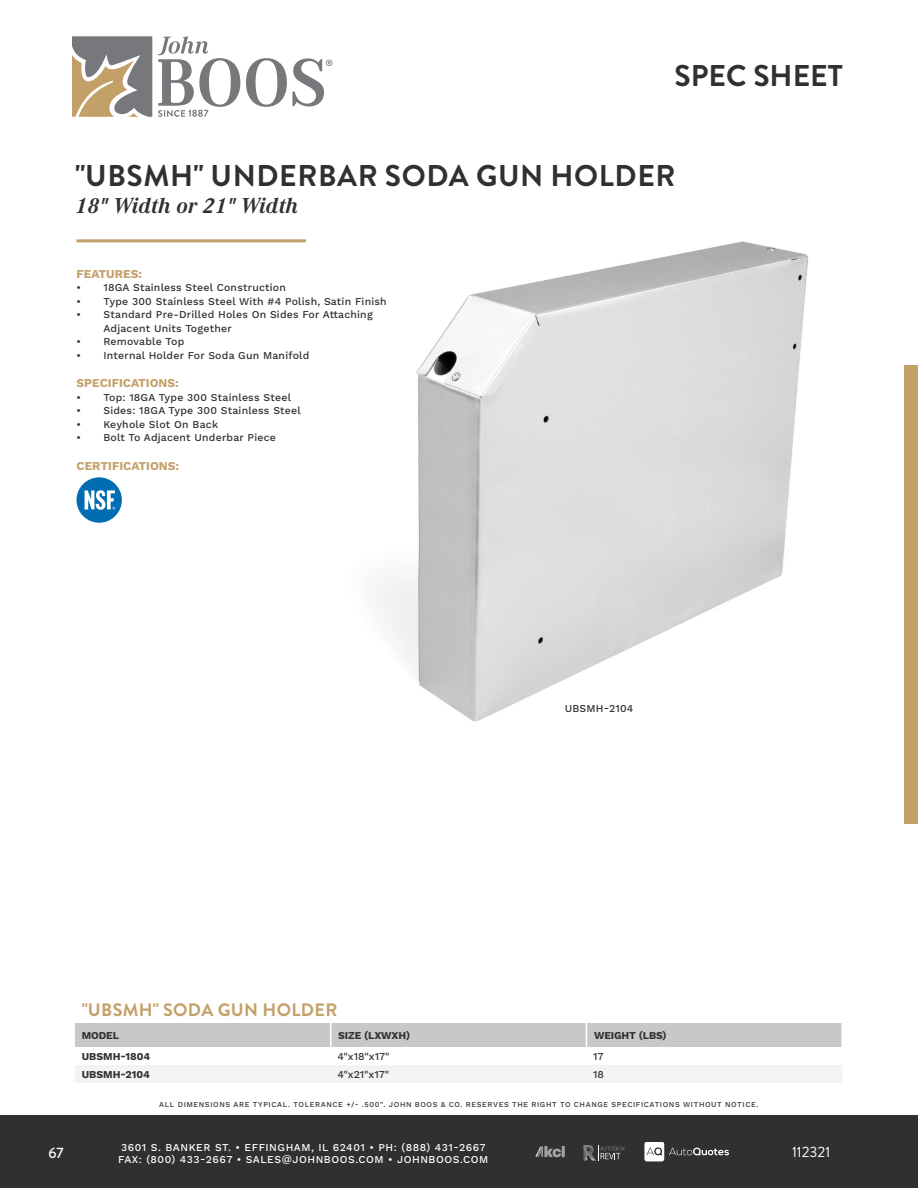
<style>
.page{position:relative;width:918px;height:1188px;background:#fff}
.page>*{position:absolute;margin:0;border:0;box-sizing:border-box;transform-origin:0 0}
.t1{font:700 30px "Brandon Grotesque";letter-spacing:.02em;color:#312f30}
.t2{font:700 30px "Brandon Grotesque";color:#312f30}
.t3{font:italic 700 22.5px "Corporate A";color:#312f30}
.t4{font:700 18px "Brandon Grotesque";letter-spacing:.02em;color:#c3a068}
.t5{font:15px "Brandon Grotesque";color:#fff}
.t6{font:500 15px "Brandon Grotesque";color:#fff}
.BULLET_POINTS{font:700 12px "Work Sans";color:#c3a068}
.BULLET_POINTS-2{font:500 10.5px "Work Sans";letter-spacing:.02em;color:#312f30}
.t7{font:500 10.5px/12.6px "Work Sans";letter-spacing:.05em;color:#fff}
.t8{font:700 10.5px "Work Sans";letter-spacing:-.01em;color:#312f30}
.t9{font:500 7.5px "Work Sans";letter-spacing:.075em;color:#312f30}
</style>
<div class="page">
<div style="left:0;top:1116px;width:918px;height:72px;background:#312f30"></div>
<svg style="left:583px;top:1145px;width:42px;height:16px"></svg>
<svg style="left:536px;top:1147px;width:29px;height:10px"></svg>
<svg style="left:644px;top:1142px;width:85px;height:19px"></svg>
<div style="left:905px;top:365px;width:13px;height:458px;background:#c3a068"></div>
<svg style="left:72px;top:36px;width:80px;height:81px;background:#a39989"></svg>
<svg style="left:158px;top:36px;width:82px;height:81px"></svg>
<svg style="left:246px;top:58px;width:86px;height:49px"></svg>
<img style="left:378px;top:241px;width:431px;height:481px">
<div style="left:75px;top:1065px;width:767px;height:18px;background:#f2f3f4"></div>
<div style="left:75px;top:1023px;width:767px;height:24px;background:#c7c8ca"></div>
<hr style="left:330px;top:1023px;width:2px;height:24px;background:#fff">
<hr style="left:76px;top:239px;width:230px;height:3px;background:#c3a068">
<div style="left:76px;top:477px;width:46px;height:46px;background:#006cb1;border-radius:50%"></div>
<svg style="left:85px;top:490px;width:30px;height:20px"></svg>
<h1 class="t2" style="left:675px;top:55px;width:170px">SPEC SHEET</h1>
<p class="t1" style="left:75px;top:155px;width:602px">"UBSMH" UNDERBAR SODA GUN HOLDER</p>
<p class="t3" style="left:75px;top:190px;width:225px">18" Width or 21" Width</p>
<p class="BULLET_POINTS" style="left:76px;top:267px;width:67px">FEATURES:</p>
<p class="BULLET_POINTS-2" style="left:76px;top:282px;width:211px">• 18GA Stainless Steel Construction</p>
<p class="BULLET_POINTS-2" style="left:76px;top:295px;width:312px">• Type 300 Stainless Steel With #4 Polish, Satin Finish</p>
<p class="BULLET_POINTS-2" style="left:76px;top:309px;width:298px">• Standard Pre-Drilled Holes On Sides For Attaching</p>
<p class="BULLET_POINTS-2" style="left:103px;top:322px;width:130px">Adjacent Units Together</p>
<p class="BULLET_POINTS-2" style="left:76px;top:336px;width:109px">• Removable Top</p>
<p class="BULLET_POINTS-2" style="left:76px;top:349px;width:234px">• Internal Holder For Soda Gun Manifold</p>
<p class="BULLET_POINTS" style="left:76px;top:376px;width:104px">SPECIFICATIONS:</p>
<p class="BULLET_POINTS-2" style="left:76px;top:391px;width:216px">• Top: 18GA Type 300 Stainless Steel</p>
<p class="BULLET_POINTS-2" style="left:76px;top:405px;width:226px">• Sides: 18GA Type 300 Stainless Steel</p>
<p class="BULLET_POINTS-2" style="left:76px;top:418px;width:143px">• Keyhole Slot On Back</p>
<p class="BULLET_POINTS-2" style="left:76px;top:432px;width:201px">• Bolt To Adjacent Underbar Piece</p>
<p class="BULLET_POINTS" style="left:76px;top:459px;width:104px">CERTIFICATIONS:</p>
<p class="BULLET_POINTS-2" style="left:565px;top:703px;width:70px">UBSMH-2104</p>
<p class="t4" style="left:82px;top:997px;width:257px">"UBSMH" SODA GUN HOLDER</p>
<p class="t8" style="left:82px;top:1029px;width:39px">MODEL</p>
<p class="t8" style="left:338px;top:1029px;width:73px">SIZE (LXWXH)</p>
<p class="t8" style="left:594px;top:1029px;width:74px">WEIGHT (LBS)</p>
<p class="t8" style="left:82px;top:1050px;width:70px">UBSMH-1804</p>
<p class="BULLET_POINTS-2" style="left:338px;top:1050px;width:54px">4"x18"x17"</p>
<p class="BULLET_POINTS-2" style="left:593px;top:1050px;width:12px">17</p>
<p class="t8" style="left:82px;top:1068px;width:70px">UBSMH-2104</p>
<p class="BULLET_POINTS-2" style="left:338px;top:1068px;width:53px">4"x21"x17"</p>
<p class="BULLET_POINTS-2" style="left:593px;top:1068px;width:12px">18</p>
<p class="t9" style="left:159px;top:1100px;width:601px">ALL DIMENSIONS ARE TYPICAL. TOLERANCE +/- .500". JOHN BOOS &amp; CO. RESERVES THE RIGHT TO CHANGE SPECIFICATIONS WITHOUT NOTICE.</p>
<p class="t7" style="left:118px;top:1141px;width:372px">3601 S. BANKER ST. • EFFINGHAM, IL 62401 • PH: (888) 431-2667<br>FAX: (800) 433-2667 • SALES@JOHNBOOS.COM • JOHNBOOS.COM</p>
<h3 class="t6" style="left:48px;top:1143px;width:17px">67</h3>
<p class="t5" style="left:792px;top:1142px;width:40px">112321</p>
</div>
